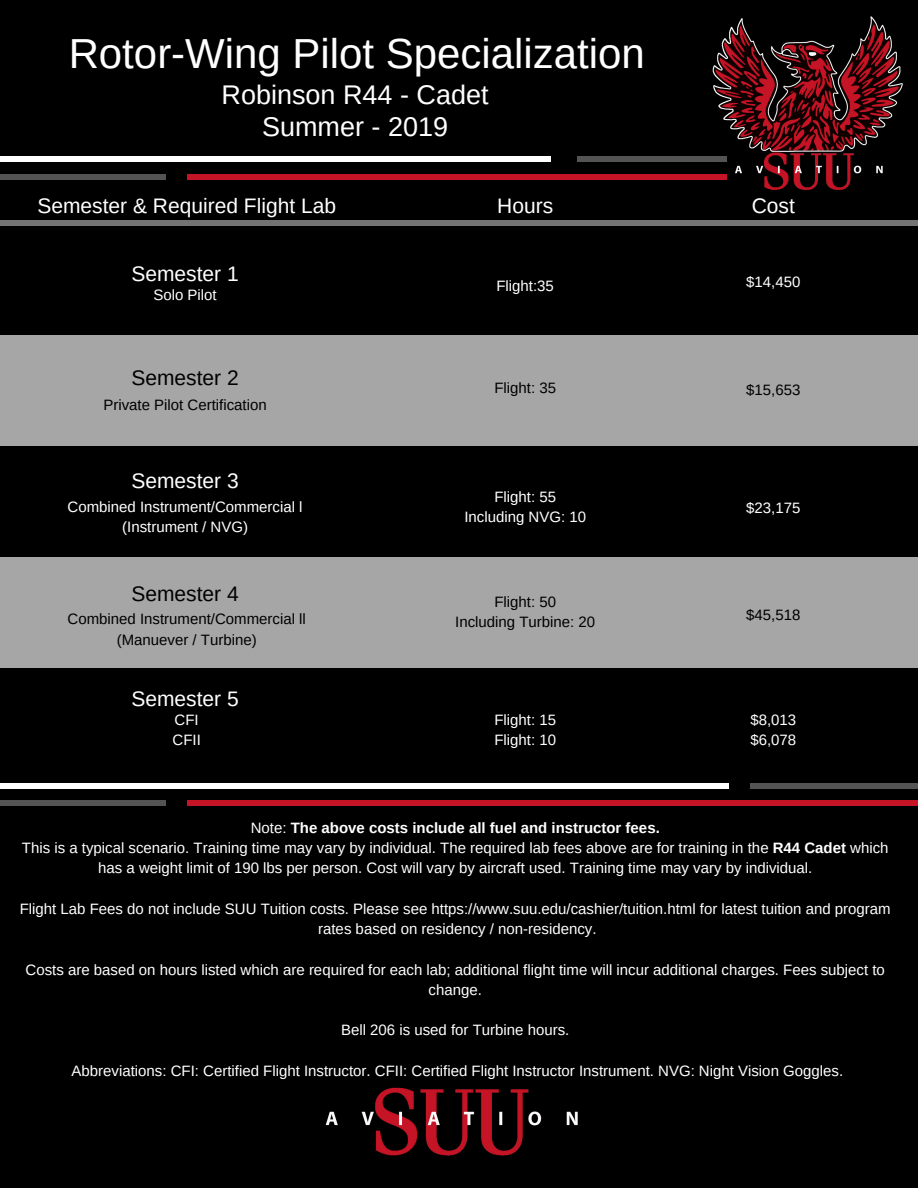
<style>
.page{position:relative;width:918px;height:1188px;background:#000}
.page>*{position:absolute;margin:0;border:0;box-sizing:border-box;transform-origin:0 0}
.t1{font:42px "Arimo";color:#fff}
.t2{font:27px/31.8px "Arimo";color:#fff;text-align:center}
.t3{font:21px "Arimo";color:#fff}
.t4{font:21px "Arimo";color:#000}
.t5{font:15px/20.2px "Arimo";color:#fff;text-align:center}
.t6{font:15px/20.2px "Arimo";color:#000;text-align:center}
.s1{font-weight:700}
</style>
<div class="page">
<div style="left:0;top:336px;width:918px;height:110px;background:#a6a6a6"></div>
<div style="left:0;top:558px;width:918px;height:110px;background:#a6a6a6"></div>
<div style="left:0;top:157px;width:551px;height:5px;background:#fff"></div>
<div style="left:187px;top:174px;width:540px;height:5px;background:#c41425"></div>
<div style="left:577px;top:157px;width:150px;height:5px;background:#545454"></div>
<div style="left:0;top:174px;width:165px;height:5px;background:#545454"></div>
<div style="left:0;top:783px;width:729px;height:5px;background:#fff"></div>
<div style="left:187px;top:800px;width:731px;height:5px;background:#c41425"></div>
<div style="left:750px;top:783px;width:168px;height:5px;background:#545454"></div>
<div style="left:0;top:800px;width:165px;height:5px;background:#545454"></div>
<div style="left:0;top:221px;width:918px;height:5px;background:#737373"></div>
<img style="left:325px;top:1087px;width:253px;height:69px">
<img style="left:666px;top:16px;width:237px;height:174px">
<h1 class="t1" style="left:69px;top:30px;width:578px">Rotor-Wing Pilot Specialization</h1>
<h2 class="t2" style="left:222px;top:79px;width:269px">Robinson R44 - Cadet<br>Summer - 2019</h2>
<h3 class="t3" style="left:37px;top:194px;width:300px">Semester &amp; Required Flight Lab</h3>
<h3 class="t3" style="left:497px;top:194px;width:57px">Hours</h3>
<h3 class="t3" style="left:752px;top:194px;width:45px">Cost</h3>
<h3 class="t3" style="left:131px;top:262px;width:109px">Semester 1</h3>
<p class="t5" style="left:153px;top:284px;width:65px">Solo Pilot</p>
<h3 class="t4" style="left:131px;top:366px;width:109px">Semester 2</h3>
<p class="t6" style="left:103px;top:395px;width:165px">Private Pilot Certification</p>
<h3 class="t3" style="left:131px;top:469px;width:109px">Semester 3</h3>
<p class="t5" style="left:68px;top:496px;width:236px">Combined Instrument/Commercial l (Instrument / NVG)</p>
<h3 class="t4" style="left:131px;top:582px;width:109px">Semester 4</h3>
<p class="t6" style="left:68px;top:609px;width:240px">Combined Instrument/Commercial ll (Manuever / Turbine)</p>
<h3 class="t3" style="left:131px;top:687px;width:109px">Semester 5</h3>
<p class="t5" style="left:173px;top:710px;width:30px;text-align:left">CFI<br>CFII</p>
<p class="t5" style="left:496px;top:276px;width:59px">Flight:35</p>
<p class="t6" style="left:494px;top:377px;width:63px">Flight: 35</p>
<p class="t5" style="left:464px;top:486px;width:123px">Flight: 55<br>Including NVG: 10</p>
<p class="t6" style="left:455px;top:592px;width:142px">Flight: 50<br>Including Turbine: 20</p>
<p class="t5" style="left:494px;top:710px;width:63px;text-align:left">Flight: 15<br>Flight: 10</p>
<p class="t5" style="left:746px;top:272px;width:56px">$14,450</p>
<p class="t6" style="left:746px;top:380px;width:56px">$15,653</p>
<p class="t5" style="left:746px;top:498px;width:56px">$23,175</p>
<p class="t6" style="left:746px;top:604px;width:56px">$45,518</p>
<p class="t5" style="left:750px;top:710px;width:47px;text-align:left">$8,013 $6,078</p>
<p class="t5" style="left:22px;top:818px;width:868px">Note: <span class="s1">The above costs include all fuel and instructor fees.<br></span>This is a typical scenario. Training time may vary by individual. The required lab fees above are for training in the <span class="s1">R44 Cadet</span> which has a weight limit of 190 lbs per person. Cost will vary by aircraft used. Training time may vary by individual.</p>
<p class="t5" style="left:20px;top:899px;width:872px">Flight Lab Fees do not include SUU Tuition costs. Please see https://www.suu.edu/cashier/tuition.html for latest tuition and program rates based on residency / non-residency.</p>
<p class="t5" style="left:26px;top:959px;width:861px">Costs are based on hours listed which are required for each lab; additional flight time will incur additional charges. Fees subject to change.</p>
<p class="t5" style="left:341px;top:1020px;width:230px">Bell 206 is used for Turbine hours.</p>
<p class="t5" style="left:72px;top:1061px;width:773px">Abbreviations: CFI: Certified Flight Instructor. CFII: Certified Flight Instructor Instrument. NVG: Night Vision Goggles.</p>
</div>
